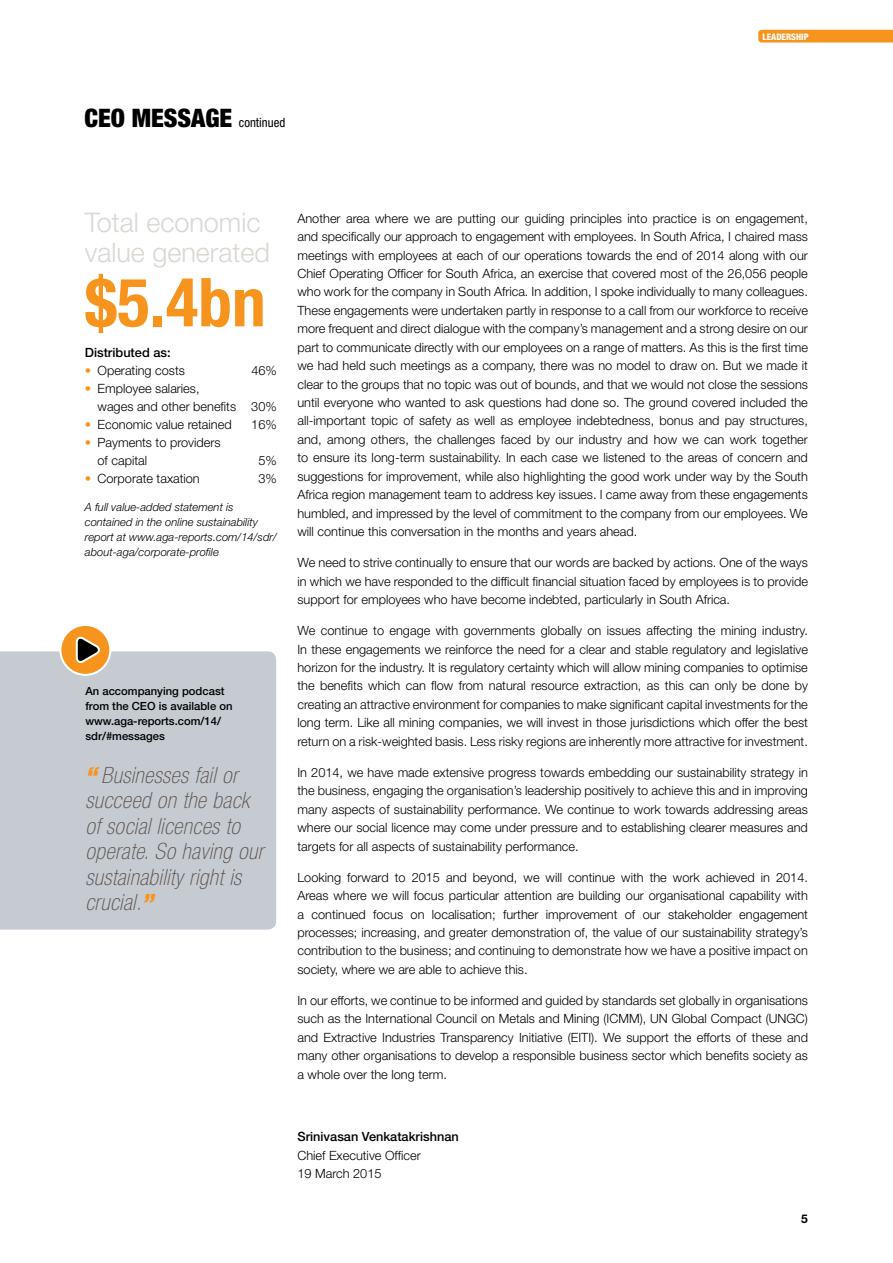
<style>
.page{position:relative;width:893px;height:1263px;background:#fff}
.page>*{position:absolute;margin:0;border:0;box-sizing:border-box;transform-origin:0 0}
.t1{font:700 condensed 67.5px "Helvetica Neue";color:#f7941e}
.t2{font:300 27px/30px "Helvetica Neue";color:#dbd7d3}
.t3{font:900 condensed 25.5px "Helvetica Neue";color:#000}
.t4{font:italic 100 condensed 22.5px/25.5px "Helvetica Neue";letter-spacing:.02em;color:#5b514c}
.t5{font:300 12.75px/18.5px "Helvetica Neue";color:#000;text-align:justify}
.t6{font:500 12.75px "Helvetica Neue";color:#000}
.t7{font:700 12px "Helvetica Neue";color:#000}
.t8{font:italic 300 11.25px/15px "Helvetica Neue";color:#000}
.t9{font:500 11.25px/15px "Helvetica Neue";color:#000}
.t10{font:800 condensed 9px "Helvetica Neue";color:#fff}
.s1{font-weight:400;font-size:12.75px}
.s2{color:#f7941e}
.s3{font-weight:900;font-stretch:expanded;color:#f7941e}
</style>
<div class="page">
<div style="left:0;top:651px;width:276px;height:278px;background:#c5cbd1"></div>
<svg style="left:758px;top:30px;width:135px;height:13px;background:#f79827"></svg>
<svg style="left:59px;top:626px;width:52px;height:50px"></svg>
<h3 class="t3" style="left:85px;top:102px;width:202px">CEO MESSAGE <span class="s1">continued</span></h3>
<p class="t10" style="left:762px;top:31px;width:48px">LEADERSHIP</p>
<h2 class="t2" style="left:85px;top:207px;width:187px">Total economic value generated</h2>
<h1 class="t1" style="left:85px;top:261px;width:182px">$5.4bn</h1>
<p class="t6" style="left:85px;top:345px;width:87px">Distributed as:</p>
<p class="t5" style="left:85px;top:361px;width:102px"><span class="s2">•</span> Operating costs</p>
<p class="t5" style="left:251px;top:361px;width:27px">46%</p>
<p class="t5" style="left:98px;top:379px;width:181px;line-height:18px;text-indent:-13px"><span class="s2">•</span> Employee salaries,<br>wages and other benefits 30%</p>
<p class="t5" style="left:85px;top:415px;width:148px"><span class="s2">•</span> Economic value retained</p>
<p class="t5" style="left:251px;top:415px;width:27px">16%</p>
<p class="t5" style="left:98px;top:433px;width:125px;line-height:18px;text-indent:-13px"><span class="s2">•</span> Payments to providers of capital</p>
<p class="t5" style="left:258px;top:451px;width:20px">5%</p>
<p class="t5" style="left:85px;top:469px;width:117px"><span class="s2">•</span> Corporate taxation</p>
<p class="t5" style="left:258px;top:469px;width:20px">3%</p>
<p class="t8" style="left:85px;top:499px;width:193px">A full value-added statement is contained in the online sustainability report at www.aga-reports.com/14/sdr/ about-aga/corporate-profile</p>
<p class="t9" style="left:85px;top:684px;width:149px">An accompanying podcast from the CEO is available on www.aga-reports.com/14/ sdr/#messages</p>
<h3 class="t4" style="left:85px;top:762px;width:179px"><span class="s3">“</span> Businesses fail or succeed on the back of social licences to operate. So having our sustainability right is crucial.<span class="s3">”</span></h3>
<p class="t5" style="left:297px;top:209px;width:512px">Another area where we are putting our guiding principles into practice is on engagement, and specifically our approach to engagement with employees. In South Africa, I chaired mass meetings with employees at each of our operations towards the end of 2014 along with our Chief Operating Officer for South Africa, an exercise that covered most of the 26,056 people who work for the company in South Africa. In addition, I spoke individually to many colleagues.<br>These engagements were undertaken partly in response to a call from our workforce to receive more frequent and direct dialogue with the company’s management and a strong desire on our part to communicate directly with our employees on a range of matters. As this is the first time we had held such meetings as a company, there was no model to draw on. But we made it clear to the groups that no topic was out of bounds, and that we would not close the sessions until everyone who wanted to ask questions had done so. The ground covered included the all-important topic of safety as well as employee indebtedness, bonus and pay structures, and, among others, the challenges faced by our industry and how we can work together to ensure its long-term sustainability. In each case we listened to the areas of concern and suggestions for improvement, while also highlighting the good work under way by the South Africa region management team to address key issues. I came away from these engagements humbled, and impressed by the level of commitment to the company from our employees. We will continue this conversation in the months and years ahead.</p>
<p class="t5" style="left:297px;top:553px;width:512px">We need to strive continually to ensure that our words are backed by actions. One of the ways in which we have responded to the difficult financial situation faced by employees is to provide support for employees who have become indebted, particularly in South Africa.</p>
<p class="t5" style="left:297px;top:621px;width:512px">We continue to engage with governments globally on issues affecting the mining industry.<br>In these engagements we reinforce the need for a clear and stable regulatory and legislative horizon for the industry. It is regulatory certainty which will allow mining companies to optimise the benefits which can flow from natural resource extraction, as this can only be done by creating an attractive environment for companies to make significant capital investments for the long term. Like all mining companies, we will invest in those jurisdictions which offer the best return on a risk-weighted basis. Less risky regions are inherently more attractive for investment.</p>
<p class="t5" style="left:297px;top:763px;width:512px">In 2014, we have made extensive progress towards embedding our sustainability strategy in the business, engaging the organisation’s leadership positively to achieve this and in improving many aspects of sustainability performance. We continue to work towards addressing areas where our social licence may come under pressure and to establishing clearer measures and targets for all aspects of sustainability performance.</p>
<p class="t5" style="left:297px;top:868px;width:512px">Looking forward to 2015 and beyond, we will continue with the work achieved in 2014.<br>Areas where we will focus particular attention are building our organisational capability with a continued focus on localisation; further improvement of our stakeholder engagement processes; increasing, and greater demonstration of, the value of our sustainability strategy’s contribution to the business; and continuing to demonstrate how we have a positive impact on society, where we are able to achieve this.</p>
<p class="t5" style="left:297px;top:991px;width:512px">In our efforts, we continue to be informed and guided by standards set globally in organisations such as the International Council on Metals and Mining (ICMM), UN Global Compact (UNGC) and Extractive Industries Transparency Initiative (EITI). We support the efforts of these and many other organisations to develop a responsible business sector which benefits society as a whole over the long term.</p>
<p class="t6" style="left:297px;top:1129px;width:163px">Srinivasan Venkatakrishnan</p>
<p class="t5" style="left:297px;top:1145px;width:125px">Chief Executive Officer<br>19 March 2015</p>
<p class="t7" style="left:801px;top:1212px;width:8px">5</p>
</div>
